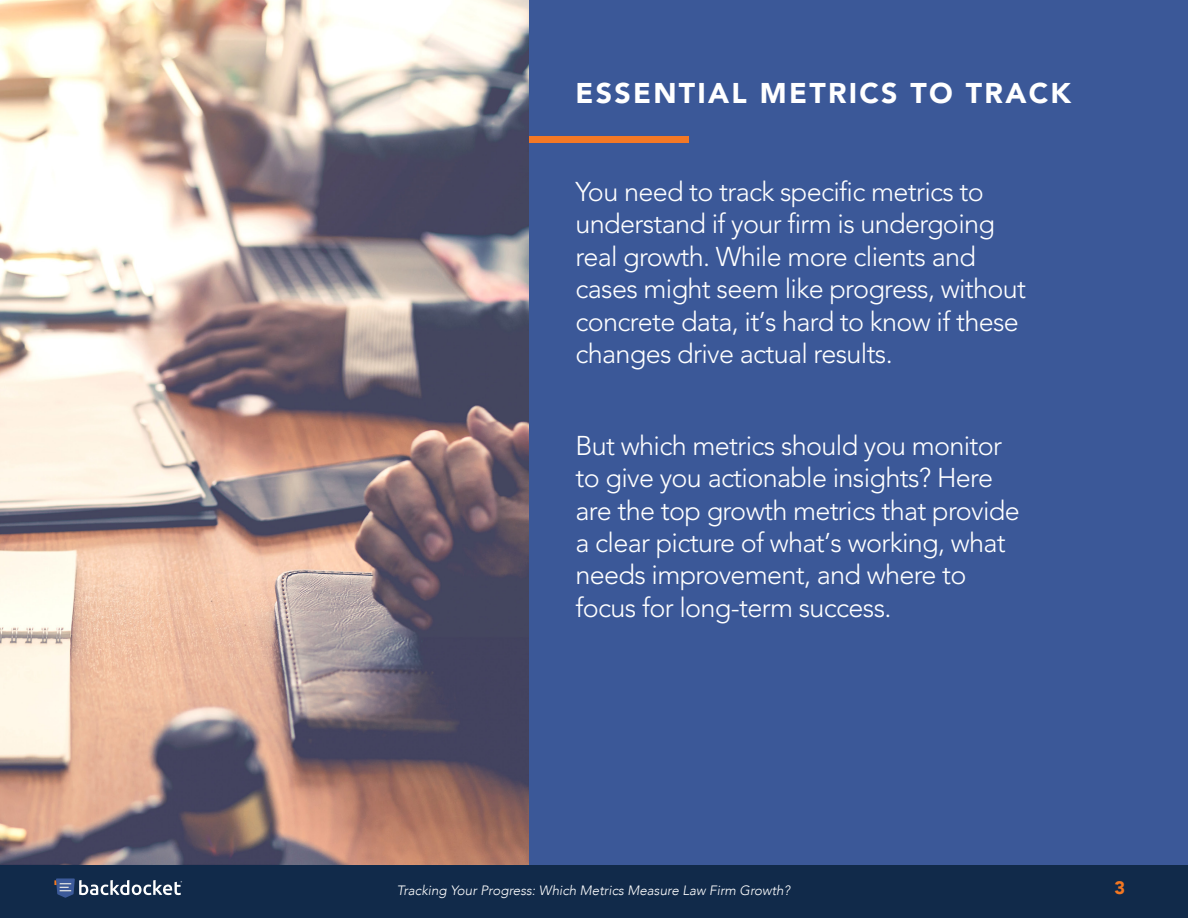
<style>
.page{position:relative;width:1188px;height:918px;background:#fff}
.page>*{position:absolute;margin:0;border:0;box-sizing:border-box;transform-origin:0 0}
.t1{font:900 28.5px "Avenir";letter-spacing:.08em;color:#fff}
.t2{font:300 27px/32.4px "Avenir";letter-spacing:-.025em;color:#fff}
.t3{font:900 18px "Avenir";color:#f47721}
.t4{font:italic 300 13.5px "Avenir";color:#fff}
</style>
<div class="page">
<div style="left:0;top:865px;width:1188px;height:53px;background:#112a4a"></div>
<svg style="left:54px;top:878px;width:128px;height:20px"></svg>
<div style="left:462px;top:0;width:726px;height:865px;background:#3b5898"></div>
<div style="left:529px;top:137px;width:160px;height:6px;background:#f47825"></div>
<img style="left:0;top:0;width:529px;height:864px">
<p class="t1" style="left:576px;top:69px;width:497px">ESSENTIAL METRICS TO TRACK</p>
<p class="t2" style="left:576px;top:176px;width:452px">You need to track specific metrics to understand if your firm is undergoing real growth. While more clients and cases might seem like progress, without concrete data, it’s hard to know if these changes drive actual results.</p>
<p class="t2" style="left:576px;top:430px;width:446px">But which metrics should you monitor to give you actionable insights? Here are the top growth metrics that provide a clear picture of what’s working, what needs improvement, and where to focus for long-term success.</p>
<p class="t4" style="left:397px;top:882px;width:395px">Tracking Your Progress: Which Metrics Measure Law Firm Growth?</p>
<p class="t3" style="left:1115px;top:872px;width:12px">3</p>
</div>
